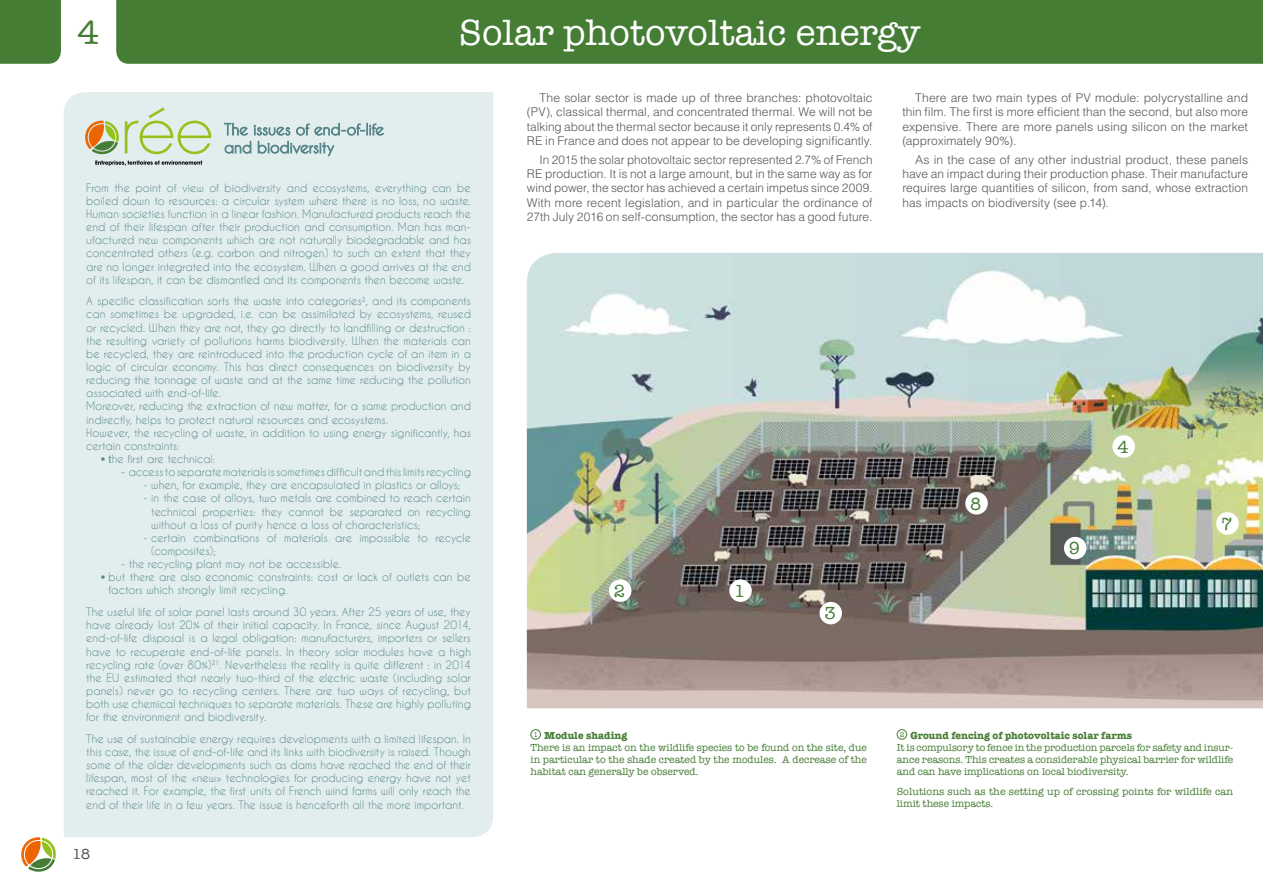
<style>
.page{position:relative;width:1263px;height:893px;background:#fff}
.page>*{position:absolute;margin:0;border:0;box-sizing:border-box;transform-origin:0 0}
.t1{font:37.5px "American Typewriter";color:#fff}
.t2{font:34.5px "American Typewriter";color:#457d34}
.t3{font:18px "American Typewriter";color:#457d34}
.t4{font:15px "American Typewriter";color:#565655}
.t5{font:300 12px/14.4px "Helvetica LT";letter-spacing:.005em;color:#565655;text-align:justify}
.t6{font:10.95px/13.2px "Caviar Dreams";color:#57878a;text-align:justify}
.t7{font:10.5px/12px "American Typewriter";color:#457d34}
.s1{font-family:"Helvetica LT"}
.s2{font-weight:700}
</style>
<div class="page">
<svg style="left:21px;top:837px;width:35px;height:35px"></svg>
<div style="left:116px;top:0;width:1147px;height:64px;background:#457d34"></div>
<div style="left:0;top:0;width:61px;height:64px;background:#457d34"></div>
<div style="left:64px;top:92px;width:429px;height:745px;background:#e2edee"></div>
<svg style="left:224px;top:123px;width:161px;height:34px"></svg>
<svg style="left:95px;top:161px;width:107px;height:5px"></svg>
<svg style="left:125px;top:107px;width:86px;height:47px"></svg>
<svg style="left:85px;top:121px;width:34px;height:33px"></svg>
<img style="left:527px;top:253px;width:736px;height:455px">
<div style="left:530px;top:729px;width:11px;height:11px;border:1px solid #457d34;border-radius:50%"></div>
<div style="left:897px;top:729px;width:10px;height:11px;border:1px solid #457d34;border-radius:50%"></div>
<div style="left:609px;top:579px;width:22px;height:23px;background:#fff;border-radius:50%"></div>
<div style="left:729px;top:579px;width:23px;height:23px;background:#fff;border-radius:50%"></div>
<div style="left:819px;top:602px;width:23px;height:22px;background:#fff;border-radius:50%"></div>
<div style="left:965px;top:492px;width:23px;height:22px;background:#fff;border-radius:50%"></div>
<div style="left:1064px;top:537px;width:22px;height:22px;background:#fff;border-radius:50%"></div>
<div style="left:1216px;top:512px;width:23px;height:23px;background:#fff;border-radius:50%"></div>
<div style="left:1112px;top:435px;width:23px;height:23px;background:#fff;border-radius:50%"></div>
<h2 class="t2" style="left:78px;top:6px;width:23px">4</h2>
<h1 class="t1" style="left:459px;top:4px;width:463px">Solar photovoltaic energy</h1>
<p class="t5" style="left:527px;top:90px;width:347px;text-indent:13px">The solar sector is made up of three branches: photovoltaic (PV), classical thermal, and concentrated thermal. We will not be talking about the thermal sector because it only represents 0.4% of RE in France and does not appear to be developing significantly.</p>
<p class="t5" style="left:527px;top:152px;width:347px;text-indent:13px">In 2015 the solar photovoltaic sector represented 2.7% of French RE production. It is not a large amount, but in the same way as for wind power, the sector has achieved a certain impetus since 2009.<br>With more recent legislation, and in particular the ordinance of 27th July 2016 on self-consumption, the sector has a good future.</p>
<p class="t5" style="left:902px;top:90px;width:347px;text-indent:13px">There are two main types of PV module: polycrystalline and thin film. The first is more efficient than the second, but also more expensive. There are more panels using silicon on the market (approximately 90%).</p>
<p class="t5" style="left:902px;top:152px;width:347px;text-indent:13px">As in the case of any other industrial product, these panels have an impact during their production phase. Their manufacture requires large quantities of silicon, from sand, whose extraction has impacts on biodiversity (see p.14).</p>
<p class="t6" style="left:86px;top:181px;width:386px">From the point of view of biodiversity and ecosystems, everything can be boiled down to resources: a circular system where there is no loss, no waste.<br>Human societies function in a linear fashion. Manufactured products reach the end of their lifespan after their production and consumption. Man has man&shy;ufactured new components which are not naturally biodegradable and has concentrated others (e.g. carbon and nitrogen) to such an extent that they are no longer integrated into the ecosystem. When a good arrives at the end of its lifespan, it can be dismantled and its components then become waste.</p>
<p class="t6" style="left:86px;top:295px;width:386px;text-align:left">A specific classification sorts the waste into categories<sup>2</sup>, and its components can sometimes be upgraded, i.e. can be assimilated by ecosystems, reused or recycled. When they are not, they go directly to landfilling or destruction : the resulting variety of pollutions harms biodiversity. When the materials can be recycled, they are reintroduced into the production cycle of an item in a logic of circular economy. This has direct consequences on biodiversity by reducing the tonnage of waste and at the same time reducing the pollution associated with end-of-life.<br>Moreover, reducing the extraction of new matter, for a same production and indirectly, helps to protect natural resources and ecosystems.<br>However, the recycling of waste, in addition to using energy significantly, has certain constraints:</p>
<p class="t6" style="left:101px;top:452px;width:116px"><span class="s1">• t</span>he first are technical:</p>
<p class="t6" style="left:121px;top:465px;width:352px">- access to separate materials is sometimes difficult and this limits recycling</p>
<p class="t6" style="left:143px;top:478px;width:319px">- when, for example, they are encapsulated in plastics or alloys;</p>
<p class="t6" style="left:151px;top:492px;width:321px;text-indent:-8px">- in the case of alloys, two metals are combined to reach certain technical properties: they cannot be separated on recycling without a loss of purity hence a loss of characteristics;</p>
<p class="t6" style="left:151px;top:531px;width:321px;text-indent:-8px">- certain combinations of materials are impossible to recycle (composites);</p>
<p class="t6" style="left:121px;top:557px;width:222px">- the recycling plant may not be accessible.</p>
<p class="t6" style="left:109px;top:570px;width:364px;text-indent:-7px"><span class="s1">•</span> but there are also economic constraints: cost or lack of outlets can be factors which strongly limit recycling.</p>
<p class="t6" style="left:86px;top:605px;width:386px">The useful life of solar panel lasts around 30 years. After 25 years of use, they have already lost 20% of their initial capacity. In France, since August 2014, end-of-life disposal is a legal obligation: manufacturers, importers or sellers have to recuperate end-of-life panels. In theory solar modules have a high recycling rate (over 80%)<sup>21</sup>. Nevertheless the reality is quite different : in 2014 the EU estimated that nearly two-third of the electric waste (including solar panels) never go to recycling centers. There are two ways of recycling, but both use chemical techniques to separate materials. These are highly polluting for the environment and biodiversity.</p>
<p class="t6" style="left:86px;top:732px;width:386px">The use of sustainable energy requires developments with a limited lifespan. In this case, the issue of end-of-life and its links with biodiversity is raised. Though some of the older developments such as dams have reached the end of their lifespan, most of the «new» technologies for producing energy have not yet reached it. For example, the first units of French wind farms will only reach the end of their life in a few years. The issue is henceforth all the more important.</p>
<p class="t7" style="left:530px;top:729px;width:338px"><sup>1</sup> <span class="s2">Module shading<br></span>There is an impact on the wildlife species to be found on the site, due in particular to the shade created by the modules. A decrease of the habitat can generally be observed.</p>
<p class="t7" style="left:897px;top:729px;width:338px"><sup>2</sup> <span class="s2">Ground fencing of photovoltaic solar farms<br></span>It is compulsory to fence in the production parcels for safety and insur&shy;ance reasons. This creates a considerable physical barrier for wildlife and can have implications on local biodiversity.</p>
<h3 class="t3" style="left:1117px;top:433px;width:13px">4</h3>
<h3 class="t3" style="left:970px;top:490px;width:13px">8</h3>
<h3 class="t3" style="left:1221px;top:510px;width:13px">7</h3>
<h3 class="t3" style="left:1069px;top:535px;width:13px">9</h3>
<h3 class="t3" style="left:614px;top:577px;width:13px">2</h3>
<h3 class="t3" style="left:734px;top:577px;width:13px">1</h3>
<h3 class="t3" style="left:824px;top:600px;width:13px">3</h3>
<p class="t7" style="left:897px;top:785px;width:338px">Solutions such as the setting up of crossing points for wildlife can limit these impacts.</p>
<h3 class="t4" style="left:72px;top:842px;width:20px">18</h3>
</div>
